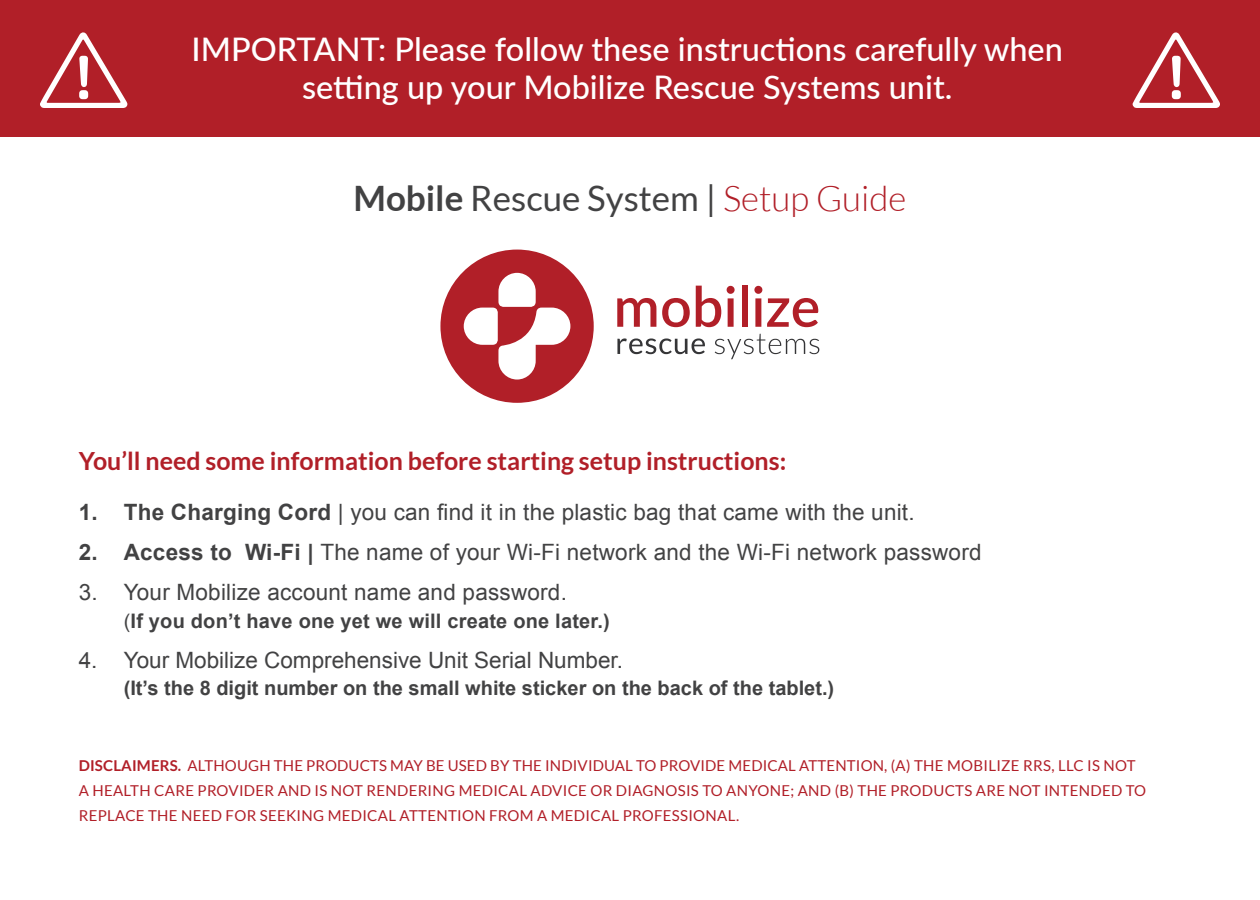
<style>
.page{position:relative;width:1260px;height:900px;background:#fff}
.page>*{position:absolute;margin:0;border:0;box-sizing:border-box;transform-origin:0 0}
.t1{font:35px "Lato";color:#424243}
.t2{font:500 32.5px "Lato";color:#fff}
.t3{font:700 25px "Lato";color:#b11f28}
.t4{font:22.5px "Arial";letter-spacing:.01em;color:#424243}
.t5{font:700 20px "Arial";color:#424243}
.t6{font:15px/25px "Lato";letter-spacing:.02em;color:#b11f28}
.s1{font-weight:700}
.s2{font-weight:300;color:#b11f28}
.s3{font-weight:400}
</style>
<div class="page">
<svg style="left:434px;top:243px;width:166px;height:166px"></svg>
<div style="left:440px;top:250px;width:154px;height:153px;background:#b11f28;border-radius:50%"></div>
<svg style="left:464px;top:273px;width:106px;height:107px"></svg>
<svg style="left:617px;top:298px;width:39px;height:29px"></svg>
<svg style="left:662px;top:298px;width:28px;height:29px"></svg>
<svg style="left:696px;top:286px;width:25px;height:41px"></svg>
<svg style="left:727px;top:286px;width:8px;height:41px"></svg>
<div style="left:742px;top:286px;width:5px;height:41px;background:#b11f28"></div>
<svg style="left:754px;top:286px;width:64px;height:41px"></svg>
<svg style="left:617px;top:338px;width:88px;height:16px"></svg>
<svg style="left:715px;top:334px;width:104px;height:25px"></svg>
<div style="left:0;top:0;width:1260px;height:137px;background:#b11f28"></div>
<svg style="left:40px;top:32px;width:87px;height:76px"></svg>
<svg style="left:1133px;top:32px;width:87px;height:76px"></svg>
<p class="t2" style="left:192px;top:26px;width:873px">IMPORTANT: Please follow these instructions carefully when</p>
<p class="t2" style="left:302px;top:63px;width:652px">setting up your Mobilize Rescue Systems unit.</p>
<p class="t1" style="left:353px;top:179px;width:555px"><span class="s1">Mobile</span> Rescue System | <span class="s2">Setup Guide</span></p>
<p class="t3" style="left:79px;top:447px;width:709px">You’ll need some information before starting setup instructions:</p>
<p class="t4" style="left:79px;top:497px;width:837px"><span class="s1">1. The Charging Cord</span> | you can find it in the plastic bag that came with the unit.</p>
<p class="t4" style="left:79px;top:537px;width:904px"><span class="s1">2. Access to Wi-Fi |</span> The name of your Wi-Fi network and the Wi-Fi network password</p>
<p class="t4" style="left:79px;top:577px;width:490px">3. Your Mobilize account name and password.</p>
<p class="t5" style="left:124px;top:607px;width:488px"><span class="s3">(</span>If you don’t have one yet we will create one later.)</p>
<p class="t4" style="left:79px;top:645px;width:546px">4. Your Mobilize Comprehensive Unit Serial Number.</p>
<p class="t5" style="left:124px;top:675px;width:712px">(It’s the 8 digit number on the small white sticker on the back of the tablet.)</p>
<p class="t6" style="left:79px;top:753px;width:1069px"><span class="s1">DISCLAIMERS.</span> ALTHOUGH THE PRODUCTS MAY BE USED BY THE INDIVIDUAL TO PROVIDE MEDICAL ATTENTION, (A) THE MOBILIZE RRS, LLC IS NOT<br>A HEALTH CARE PROVIDER AND IS NOT RENDERING MEDICAL ADVICE OR DIAGNOSIS TO ANYONE; AND (B) THE PRODUCTS ARE NOT INTENDED TO<br>REPLACE THE NEED FOR SEEKING MEDICAL ATTENTION FROM A MEDICAL PROFESSIONAL.</p>
</div>
